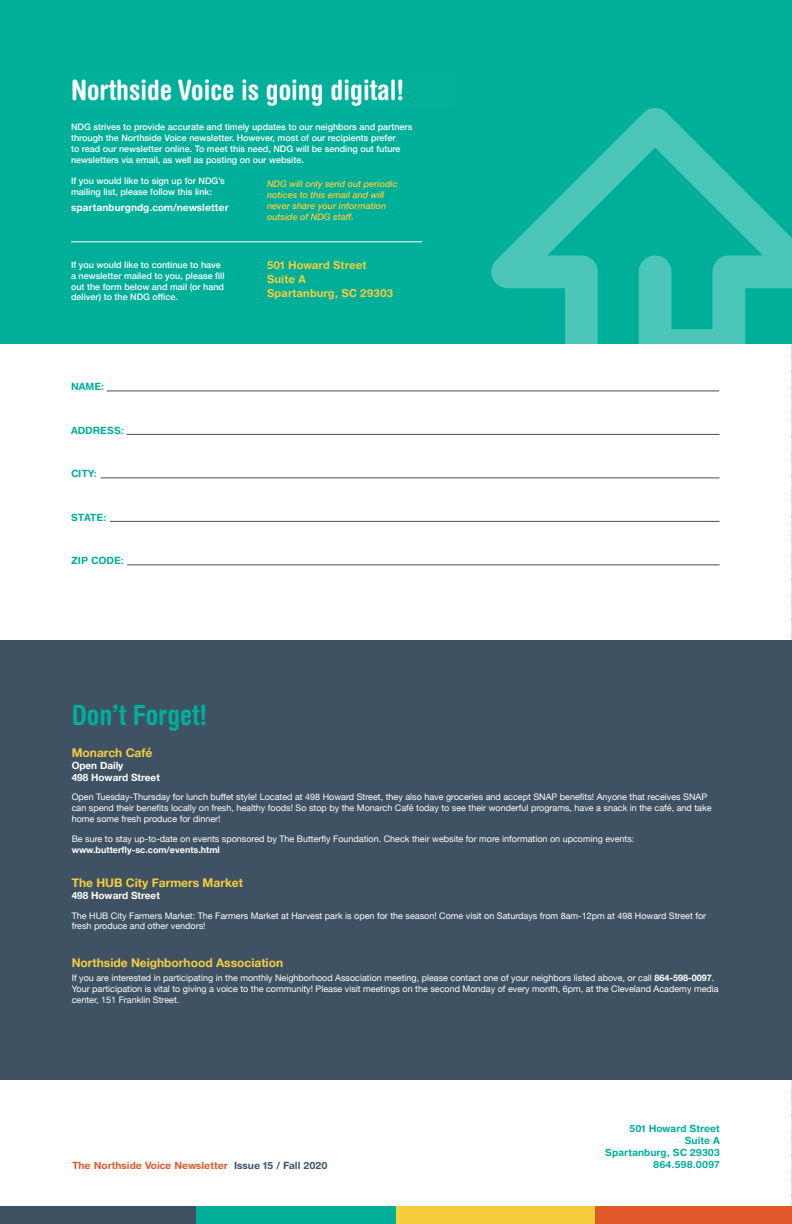
<style>
.page{position:relative;width:792px;height:1224px;background:#fff}
.page>*{position:absolute;margin:0;border:0;box-sizing:border-box;transform-origin:0 0}
.t1{font:700 condensed 28px "Helvetica Rounded LT Std";color:#fff}
.t2{font:700 condensed 28px "Helvetica Rounded LT Std";color:#00af9a}
.Events-Date{font:700 12px "Helvetica Neue";color:#f5ce3d}
.t3{font:700 11px "Helvetica Rounded LT Std";color:#f5ce3d}
.t4{font:700 10px "Helvetica Rounded LT Std";color:#00af9a}
.t5{font:700 10px "Helvetica Rounded LT Std";color:#df592a}
.Events-Title{font:700 10px/12px "Helvetica Neue";color:#fff}
.t6{font:700 10px "Helvetica Rounded LT Std";color:#fff}
.Body{font:9px/10.8px "Helvetica Neue";color:#fff}
.t7{font:500 9px/10.8px "Helvetica Neue";color:#fff}
.t8{font:italic 500 9px/11px "Helvetica Neue";color:#f5ce3d}
.s1{font-weight:700}
.s2{color:#3f5263}
</style>
<div class="page">
<svg style="left:791px;top:362px;width:1px;height:844px"></svg>
<div style="left:0;top:1206px;width:196px;height:18px;background:#3f5263"></div>
<div style="left:196px;top:1206px;width:200px;height:18px;background:#00af9a"></div>
<div style="left:396px;top:1206px;width:200px;height:18px;background:#f5ce3d"></div>
<div style="left:596px;top:1206px;width:196px;height:18px;background:#df592a"></div>
<div style="left:0;top:640px;width:792px;height:440px;background:#3f5263"></div>
<div style="left:0;top:0;width:792px;height:344px;background:#00af9a"></div>
<hr style="left:107px;top:391px;width:612px;height:1px;background:#494e53">
<svg style="left:491px;top:108px;width:301px;height:254px"></svg>
<hr style="left:71px;top:242px;width:351px;height:1px;background:#fff">
<hr style="left:127px;top:434px;width:593px;height:1px;background:#494e53">
<hr style="left:101px;top:478px;width:619px;height:1px;background:#494e53">
<hr style="left:110px;top:521px;width:610px;height:1px;background:#494e53">
<hr style="left:127px;top:565px;width:593px;height:1px;background:#494e53">
<h1 class="t1" style="left:71px;top:73px;width:335px">Northside Voice is going digital!</h1>
<h2 class="t7" style="left:71px;top:121px;width:343px">NDG strives to provide accurate and timely updates to our neighbors and partners through the Northside Voice newsletter. However, most of our recipients prefer<br>to read our newsletter online. To meet this need, NDG will be sending out future newsletters via email, as well as posting on our website.</h2>
<h2 class="t7" style="left:71px;top:175px;width:155px">If you would like to sign up for NDG’s mailing list, please follow this link:</h2>
<p class="t6" style="left:71px;top:202px;width:159px">spartanburgndg.com/newsletter</p>
<h2 class="t8" style="left:267px;top:178px;width:132px">NDG will only send out periodic notices to this email and will never share your information outside of NDG staff.</h2>
<h2 class="t7" style="left:71px;top:259px;width:155px">If you would like to continue to have a newsletter mailed to you, please fill out the form below and mail (or hand deliver) to the NDG office.</h2>
<p class="t3" style="left:267px;top:259px;width:101px">501 Howard Street</p>
<p class="t3" style="left:267px;top:273px;width:40px">Suite A</p>
<p class="t3" style="left:267px;top:287px;width:128px">Spartanburg, SC 29303</p>
<h3 class="t4" style="left:71px;top:381px;width:35px">NAME:</h3>
<h3 class="t4" style="left:71px;top:424px;width:54px">ADDRESS:</h3>
<h3 class="t4" style="left:71px;top:468px;width:27px">CITY:</h3>
<h3 class="t4" style="left:71px;top:511px;width:37px">STATE:</h3>
<h3 class="t4" style="left:71px;top:555px;width:54px">ZIP CODE:</h3>
<h1 class="t2" style="left:72px;top:698px;width:137px">Don’t Forget!</h1>
<p class="Events-Date" style="left:72px;top:743px;width:82px">Monarch Café</p>
<p class="Events-Title" style="left:72px;top:759px;width:90px">Open Daily<br>498 Howard Street</p>
<p class="Body" style="left:72px;top:792px;width:641px">Open Tuesday-Thursday for lunch buffet style! Located at 498 Howard Street, they also have groceries and accept SNAP benefits! Anyone that receives SNAP can spend their benefits locally on fresh, healthy foods! So stop by the Monarch Café today to see their wonderful programs, have a snack in the café, and take home some fresh produce for dinner!</p>
<p class="Body" style="left:72px;top:834px;width:564px">Be sure to stay up-to-date on events sponsored by The Butterfly Foundation. Check their website for more information on upcoming events: <span class="s1">www.butterfly-sc.com/events.html</span></p>
<p class="Events-Date" style="left:72px;top:873px;width:173px">The HUB City Farmers Market</p>
<p class="Events-Title" style="left:72px;top:890px;width:90px">498 Howard Street</p>
<p class="Body" style="left:72px;top:911px;width:636px">The HUB City Farmers Market: The Farmers Market at Harvest park is open for the season! Come visit on Saturdays from 8am-12pm at 498 Howard Street for fresh produce and other vendors!</p>
<p class="Events-Date" style="left:72px;top:954px;width:213px">Northside Neighborhood Association</p>
<p class="Body" style="left:72px;top:973px;width:649px">If you are interested in participating in the monthly Neighborhood Association meeting, please contact one of your neighbors listed above, or call <span class="s1">864-598-0097</span>.<br>Your participation is vital to giving a voice to the community! Please visit meetings on the second Monday of every month, 6pm, at the Cleveland Academy media center, 151 Franklin Street.</p>
<p class="t5" style="left:72px;top:1160px;width:257px">The Northside Voice Newsletter <span class="s2">Issue 15 / Fall 2020</span></p>
<p class="t4" style="left:630px;top:1123px;width:92px">501 Howard Street</p>
<p class="t4" style="left:685px;top:1135px;width:37px">Suite A</p>
<p class="t4" style="left:605px;top:1147px;width:116px">Spartanburg, SC 29303</p>
<p class="t4" style="left:653px;top:1159px;width:68px">864.598.0097</p>
</div>
